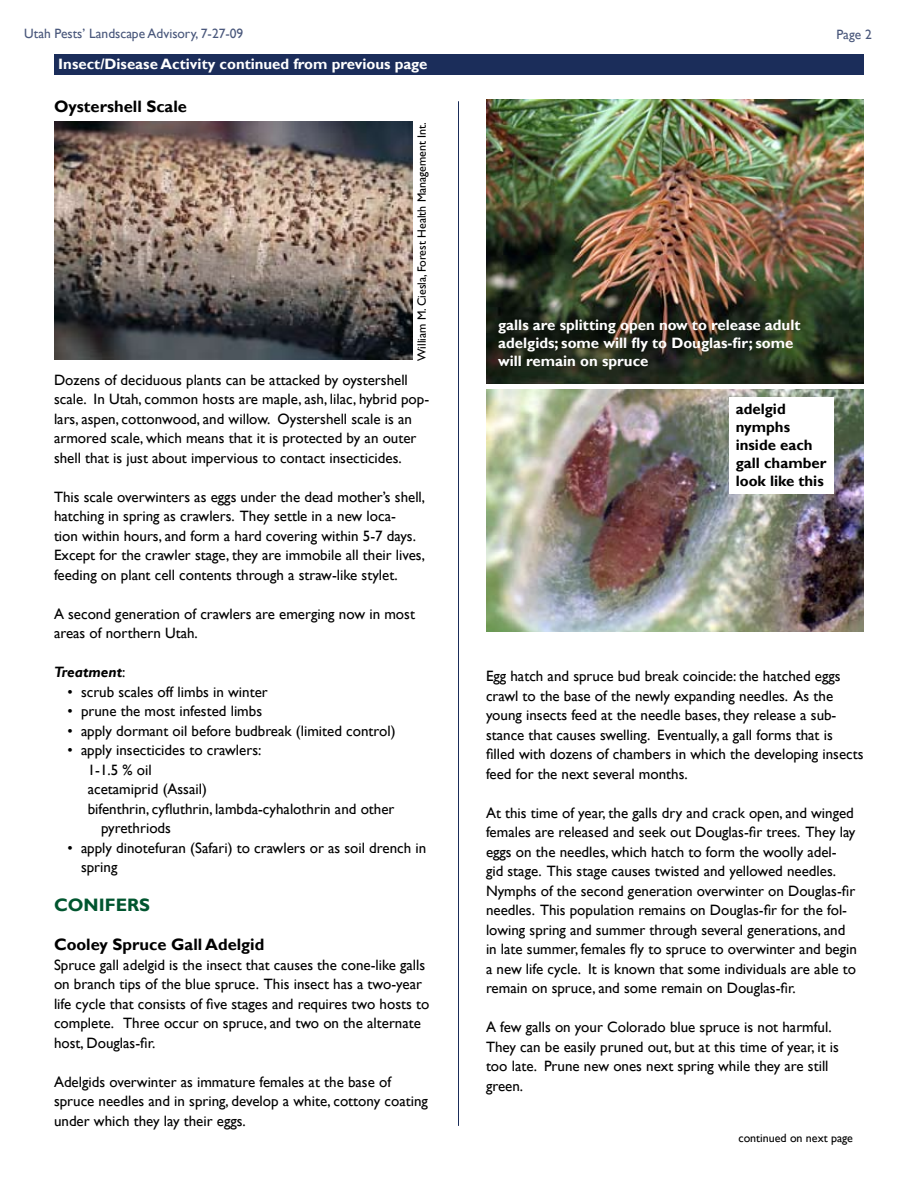
<style>
.page{position:relative;width:918px;height:1188px;background:#fff}
.page>*{position:absolute;margin:0;border:0;box-sizing:border-box;transform-origin:0 0}
.t1{font:700 18px "Gill Sans";color:#00552f}
.t2{font:700 16.5px "Gill Sans";color:#000}
.t3{font:15px/19.5px "Gill Sans";color:#000}
.t4{font:700 15px/18px "Gill Sans";color:#fff}
.t5{font:700 15px/18px "Gill Sans";color:#000}
.t6{font:italic 700 15px "Gill Sans";color:#000}
.t7{font:13.5px "Gill Sans";color:#49577b}
.t8{font:12px "Gill Sans";color:#000}
.s1{font-weight:400;font-style:normal}
</style>
<div class="page">
<div style="left:54px;top:54px;width:810px;height:21px;background:#1b2d5a"></div>
<hr style="left:458px;top:101px;width:1px;height:1025px;background:#1b2d5a">
<img style="left:54px;top:122px;width:358px;height:238px">
<img style="left:486px;top:100px;width:378px;height:284px">
<img style="left:486px;top:390px;width:378px;height:241px">
<div style="left:729px;top:397px;width:105px;height:97px;background:#fff"></div>
<p class="t7" style="left:24px;top:26px;width:221px">Utah Pests’ Landscape Advisory, 7-27-09</p>
<p class="t7" style="left:836px;top:27px;width:37px">Page 2</p>
<p class="t4" style="left:58px;top:55px;width:371px">Insect/Disease Activity continued from previous page</p>
<p class="t2" style="left:54px;top:96px;width:134px">Oystershell Scale</p>
<p class="t8" style="left:415px;top:361px;width:241px;rotate:-90deg">William M. Ciesla, Forest Health Management Int.</p>
<p class="t3" style="left:54px;top:370px;width:377px">Dozens of deciduous plants can be attacked by oystershell scale. In Utah, common hosts are maple, ash, lilac, hybrid pop&shy;lars, aspen, cottonwood, and willow. Oystershell scale is an armored scale, which means that it is protected by an outer shell that is just about impervious to contact insecticides.</p>
<p class="t3" style="left:54px;top:487px;width:373px">This scale overwinters as eggs under the dead mother’s shell, hatching in spring as crawlers. They settle in a new loca-<br>tion within hours, and form a hard covering within 5-7 days.<br>Except for the crawler stage, they are immobile all their lives, feeding on plant cell contents through a straw-like stylet.</p>
<p class="t3" style="left:54px;top:604px;width:363px">A second generation of crawlers are emerging now in most areas of northern Utah.</p>
<p class="t6" style="left:54px;top:664px;width:73px">Treatment<span class="s1">:</span></p>
<p class="t3" style="left:68px;top:682px;width:202px">• scrub scales off limbs in winter</p>
<p class="t3" style="left:68px;top:702px;width:196px">• prune the most infested limbs</p>
<p class="t3" style="left:68px;top:721px;width:330px">• apply dormant oil before budbreak (limited control)</p>
<p class="t3" style="left:68px;top:741px;width:195px">• apply insecticides to crawlers:</p>
<p class="t3" style="left:88px;top:760px;width:65px">1-1.5 % oil</p>
<p class="t3" style="left:88px;top:780px;width:121px">acetamiprid (Assail)</p>
<p class="t3" style="left:88px;top:799px;width:308px">bifenthrin, cyfluthrin, lambda-cyhalothrin and other</p>
<p class="t3" style="left:101px;top:819px;width:71px">pyrethriods</p>
<p class="t3" style="left:81px;top:838px;width:347px;text-indent:-14px">• apply dinotefuran (Safari) to crawlers or as soil drench in spring</p>
<p class="t1" style="left:54px;top:894px;width:98px">CONIFERS</p>
<p class="t2" style="left:54px;top:935px;width:212px">Cooley Spruce Gall Adelgid</p>
<p class="t3" style="left:54px;top:955px;width:377px">Spruce gall adelgid is the insect that causes the cone-like galls on branch tips of the blue spruce. This insect has a two-year life cycle that consists of five stages and requires two hosts to complete. Three occur on spruce, and two on the alternate host, Douglas-fir.</p>
<p class="t3" style="left:54px;top:1072px;width:375px">Adelgids overwinter as immature females at the base of spruce needles and in spring, develop a white, cottony coating under which they lay their eggs.</p>
<p class="t4" style="left:498px;top:317px;width:304px">galls are splitting open now to release adult adelgids; some will fly to Douglas-fir; some will remain on spruce</p>
<p class="t5" style="left:736px;top:400px;width:92px">adelgid nymphs inside each gall chamber look like this</p>
<p class="t3" style="left:486px;top:667px;width:379px">Egg hatch and spruce bud break coincide: the hatched eggs crawl to the base of the newly expanding needles. As the young insects feed at the needle bases, they release a sub&shy;stance that causes swelling. Eventually, a gall forms that is filled with dozens of chambers in which the developing insects feed for the next several months.</p>
<p class="t3" style="left:486px;top:803px;width:372px">At this time of year, the galls dry and crack open, and winged females are released and seek out Douglas-fir trees. They lay eggs on the needles, which hatch to form the woolly adel&shy;gid stage. This stage causes twisted and yellowed needles.<br>Nymphs of the second generation overwinter on Douglas-fir needles. This population remains on Douglas-fir for the fol&shy;lowing spring and summer through several generations, and in late summer, females fly to spruce to overwinter and begin a new life cycle. It is known that some individuals are able to remain on spruce, and some remain on Douglas-fir.</p>
<p class="t3" style="left:486px;top:1018px;width:355px">A few galls on your Colorado blue spruce is not harmful.<br>They can be easily pruned out, but at this time of year, it is too late. Prune new ones next spring while they are still green.</p>
<p class="t8" style="left:738px;top:1131px;width:116px">continued on next page</p>
</div>
